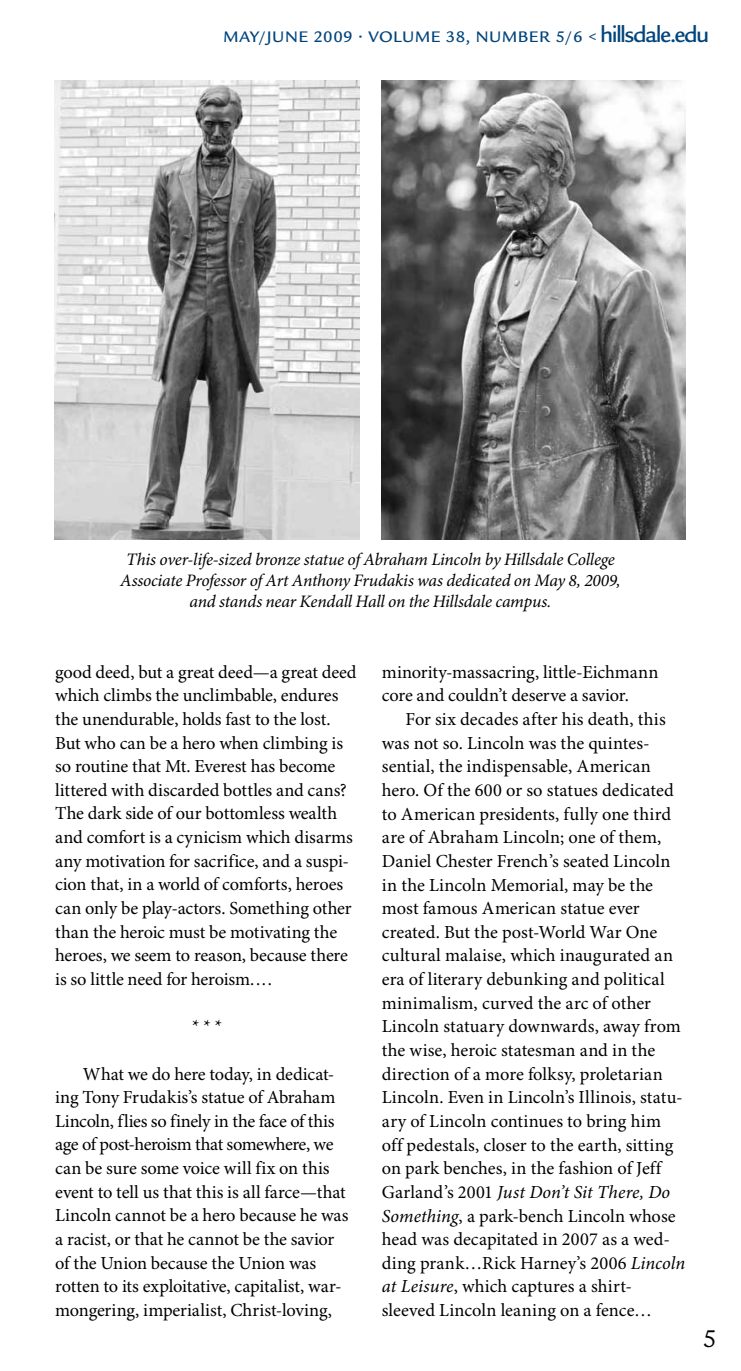
<style>
.page{position:relative;width:741px;height:1371px;background:#fff}
.page>*{position:absolute;margin:0;border:0;box-sizing:border-box;transform-origin:0 0}
.t1{font:26.25px "Legacy Sans";color:#000}
.t2{font:18.38px/23.6px "Minion Pro";letter-spacing:-.005em;color:#000}
.t3{font:italic 17.5px/21px "Minion Pro";letter-spacing:-.015em;color:#000;text-align:center}
.t4{font:500 16.62px "Legacy Sans";letter-spacing:.025em;color:#00447c;scale:1.05 1}
.s1{font-weight:400}
.s2{font-size:24.5px}
.s3{font-style:italic}
</style>
<div class="page">
<img style="left:381px;top:80px;width:304px;height:459px">
<img style="left:54px;top:80px;width:305px;height:459px">
<p class="t4" style="left:223px;top:27px;width:464px">MAY/JUNE 2009 • VOLUM E 38, N UM BER 5/6 <span class="s1">&lt;</span> <span class="s2">HILLSDALE.EDU</span></p>
<p class="t3" style="left:120px;top:549px;width:501px">This over-life-sized bronze statue of Abraham Lincoln by Hillsdale College<br>Associate Professor of Art Anthony Frudakis was dedicated on May 8, 2009, and stands near Kendall Hall on the Hillsdale campus.</p>
<p class="t2" style="left:55px;top:660px;width:303px">good deed, but a great deed—a great deed which climbs the unclimbable, endures the unendurable, holds fast to the lost.<br>But who can be a hero when climbing is so routine that Mt. Everest has become littered with discarded bottles and cans?<br>The dark side of our bottomless wealth and comfort is a cynicism which disarms any motivation for sacrifice, and a suspi&shy;cion that, in a world of comforts, heroes can only be play-actors. Something other than the heroic must be motivating the heroes, we seem to reason, because there is so little need for heroism. . . .</p>
<p class="t2" style="left:192px;top:1015px;width:31px">* * *</p>
<p class="t2" style="left:55px;top:1062px;width:295px;text-indent:28px">What we do here today, in dedicat&shy;ing Tony Frudakis’s statue of Abraham Lincoln, flies so finely in the face of this age of post-heroism that somewhere, we can be sure some voice will fix on this event to tell us that this is all farce—that Lincoln cannot be a hero because he was a racist, or that he cannot be the savior of the Union because the Union was rotten to its exploitative, capitalist, war&shy;mongering, imperialist, Christ-loving,</p>
<p class="t2" style="left:381px;top:660px;width:278px">minority-massacring, little-Eichmann core and couldn’t deserve a savior.</p>
<p class="t2" style="left:381px;top:708px;width:305px;text-indent:24px">For six decades after his death, this was not so. Lincoln was the quintes&shy;sential, the indispensable, American hero. Of the 600 or so statues dedicated to American presidents, fully one third are of Abraham Lincoln; one of them, Daniel Chester French’s seated Lincoln in the Lincoln Memorial, may be the most famous American statue ever created. But the post-World War One cultural malaise, which inaugurated an era of literary debunking and political minimalism, curved the arc of other Lincoln statuary downwards, away from the wise, heroic statesman and in the direction of a more folksy, proletarian Lincoln. Even in Lincoln’s Illinois, statu&shy;ary of Lincoln continues to bring him off pedestals, closer to the earth, sitting on park benches, in the fashion of Jeff Garland’s 2001 <span class="s3">Just Don’t Sit There, Do Something</span>, a park-bench Lincoln whose head was decapitated in 2007 as a wed&shy;ding prank…Rick Harney’s 2006 <span class="s3">Lincoln at Leisure</span>, which captures a shirt&shy;sleeved Lincoln leaning on a fence…</p>
<h1 class="t1" style="left:702px;top:1323px;width:16px">5</h1>
</div>
